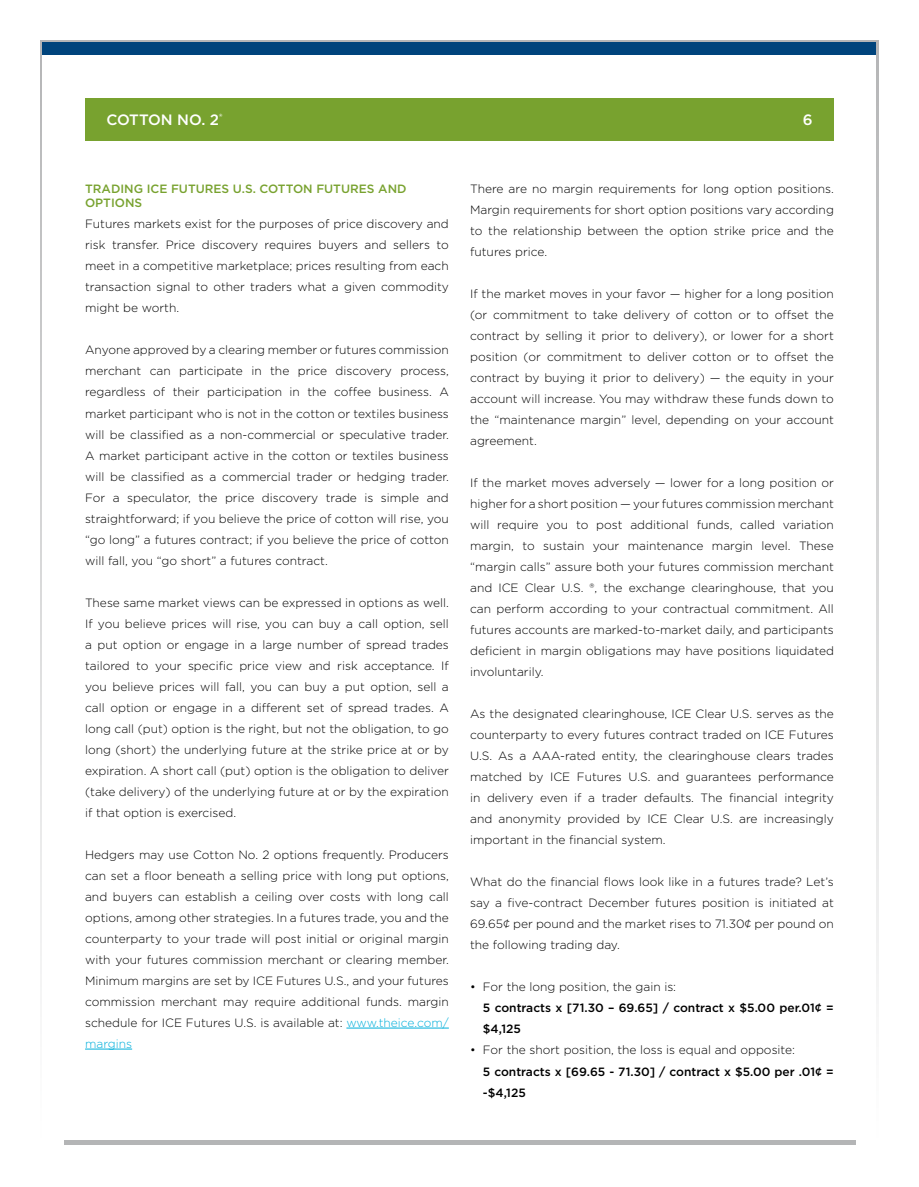
<style>
.page{position:relative;width:919px;height:1187px;background:#fff}
.page>*{position:absolute;margin:0;border:0;box-sizing:border-box;transform-origin:0 0}
.t1{font:500 15px "Gotham";color:#fff}
.t2{font:300 12px/21px "Gotham";color:#000;text-align:justify}
.t3{font:500 12px/21px "Gotham";color:#000}
.t4{font:500 12px "Gotham";color:#78a22f}
.s1{color:#00afdb}
</style>
<div class="page">
<div style="left:43px;top:43px;width:833px;height:12px;background:#00447c"></div>
<hr style="left:64px;top:1140px;width:791px;height:4px;background:#b4b5b6">
<div style="left:85px;top:98px;width:748px;height:42px;background:#78a22f"></div>
<hr style="left:346px;top:1027px;width:103px;height:1px;background:#00afdb">
<hr style="left:85px;top:1048px;width:47px;height:1px;background:#00afdb">
<p class="t1" style="left:106px;top:110px;width:23px">Cotton</p>
<p class="t1" style="left:177px;top:110px;width:47px">No. 2<sup>®</sup></p>
<p class="t1" style="left:802px;top:110px;width:11px">6</p>
<p class="t4" style="left:85px;top:181px;width:26px">Tradin</p>
<p class="t4" style="left:134px;top:181px;width:55px">g ICE Futu</p>
<p class="t4" style="left:205px;top:181px;width:73px">res U.S. Cotton</p>
<p class="t4" style="left:316px;top:181px;width:17px">Futu</p>
<p class="t4" style="left:350px;top:181px;width:39px">res and</p>
<p class="t4" style="left:85px;top:195px;width:19px">Options</p>
<p class="t2" style="left:85px;top:213px;width:365px">Futures markets exist for the purposes of price discovery and risk transfer. Price discovery requires buyers and sellers to meet in a competitive marketplace; prices resulting from each transaction signal to other traders what a given commodity might be worth.</p>
<p class="t2" style="left:85px;top:339px;width:365px">Anyone approved by a clearing member or futures commission merchant can participate in the price discovery process, regardless of their participation in the coffee business. A market participant who is not in the cotton or textiles business will be classified as a non-commercial or speculative trader.<br>A market participant active in the cotton or textiles business will be classified as a commercial trader or hedging trader.<br>For a speculator, the price discovery trade is simple and straightforward; if you believe the price of cotton will rise, you “go long” a futures contract; if you believe the price of cotton will fall, you “go short” a futures contract.</p>
<p class="t2" style="left:85px;top:591px;width:365px">These same market views can be expressed in options as well.<br>If you believe prices will rise, you can buy a call option, sell a put option or engage in a large number of spread trades tailored to your specific price view and risk acceptance. If you believe prices will fall, you can buy a put option, sell a call option or engage in a different set of spread trades. A long call (put) option is the right, but not the obligation, to go long (short) the underlying future at the strike price at or by expiration. A short call (put) option is the obligation to deliver (take delivery) of the underlying future at or by the expiration if that option is exercised.</p>
<p class="t2" style="left:85px;top:843px;width:365px">Hedgers may use Cotton No. 2 options frequently. Producers can set a floor beneath a selling price with long put options, and buyers can establish a ceiling over costs with long call options, among other strategies. In a futures trade, you and the counterparty to your trade will post initial or original margin with your futures commission merchant or clearing member.<br>Minimum margins are set by ICE Futures U.S., and your futures commission merchant may require additional funds. margin schedule for ICE Futures U.S. is available at: <span class="s1">www.theice.com/ margins</span></p>
<p class="t2" style="left:470px;top:178px;width:365px">There are no margin requirements for long option positions.<br>Margin requirements for short option positions vary according to the relationship between the option strike price and the futures price.</p>
<p class="t2" style="left:470px;top:283px;width:365px">If the market moves in your favor — higher for a long position (or commitment to take delivery of cotton or to offset the contract by selling it prior to delivery), or lower for a short position (or commitment to deliver cotton or to offset the contract by buying it prior to delivery) — the equity in your account will increase. You may withdraw these funds down to the “maintenance margin” level, depending on your account agreement.</p>
<p class="t2" style="left:470px;top:472px;width:365px">If the market moves adversely — lower for a long position or higher for a short position — your futures commission merchant will require you to post additional funds, called variation margin, to sustain your maintenance margin level. These “margin calls” assure both your futures commission merchant and ICE Clear U.S. ®, the exchange clearinghouse, that you can perform according to your contractual commitment. All futures accounts are marked-to-market daily, and participants deficient in margin obligations may have positions liquidated involuntarily.</p>
<p class="t2" style="left:470px;top:703px;width:365px">As the designated clearinghouse, ICE Clear U.S. serves as the counterparty to every futures contract traded on ICE Futures U.S. As a AAA-rated entity, the clearinghouse clears trades matched by ICE Futures U.S. and guarantees performance in delivery even if a trader defaults. The financial integrity and anonymity provided by ICE Clear U.S. are increasingly important in the financial system.</p>
<p class="t2" style="left:470px;top:871px;width:365px">What do the financial flows look like in a futures trade? Let’s say a five-contract December futures position is initiated at 69.65¢ per pound and the market rises to 71.30¢ per pound on the following trading day.</p>
<p class="t2" style="left:470px;top:976px;width:207px">• For the long position, the gain is:</p>
<p class="t3" style="left:483px;top:997px;width:352px">5 contracts x [71.30 – 69.65] / contract x $5.00 per.01¢ = $4,125</p>
<p class="t2" style="left:470px;top:1039px;width:326px">• For the short position, the loss is equal and opposite:</p>
<p class="t3" style="left:483px;top:1060px;width:352px">5 contracts x [69.65 - 71.30] / contract x $5.00 per .01¢ = -$4,125</p>
</div>
